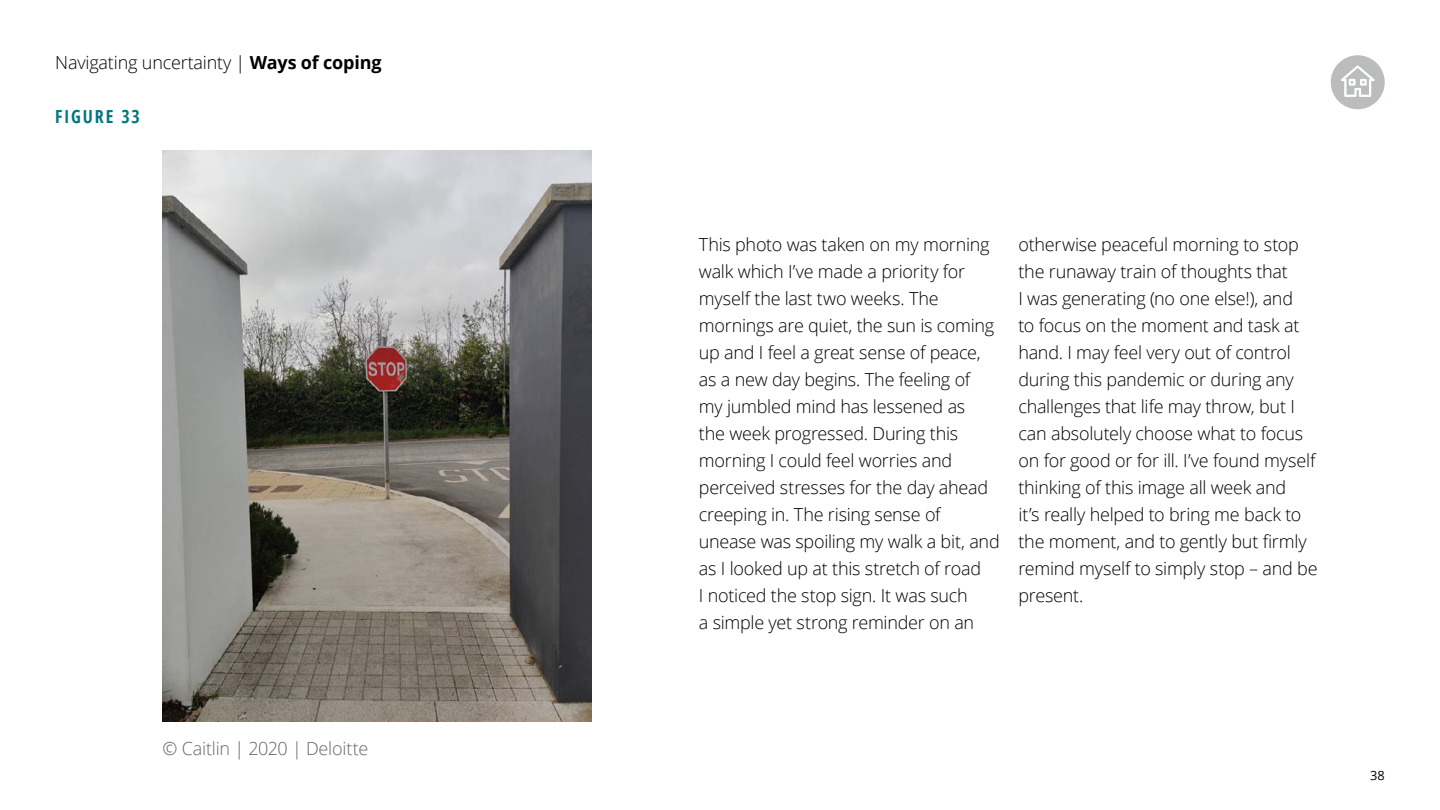
<style>
.page{position:relative;width:1440px;height:810px;background:#fff}
.page>*{position:absolute;margin:0;border:0;box-sizing:border-box;transform-origin:0 0}
.t1{font:300 18px/27px "Open Sans";letter-spacing:-.015em;color:#000}
.t2{font:300 18px "Open Sans";letter-spacing:-.015em;color:#63666a}
.t3{font:700 18px "Open Sans Condensed";letter-spacing:.1em;color:#007680}
.t4{font:12.75px "Open Sans";color:#000}
.s1{font-weight:700}
</style>
<div class="page">
<svg style="left:1331px;top:55px;width:54px;height:54px"></svg>
<img style="left:163px;top:150px;width:429px;height:571px">
<p class="t1" style="left:55px;top:49px;width:328px">Navigating uncertainty | <span class="s1">Ways of coping</span></p>
<p class="t3" style="left:55px;top:104px;width:86px">FIGURE 33</p>
<p class="t2" style="left:163px;top:736px;width:207px">© Caitlin | 2020 | Deloitte</p>
<p class="t1" style="left:699px;top:230px;width:302px">This photo was taken on my morning walk which I’ve made a priority for myself the last two weeks. The mornings are quiet, the sun is coming up and I feel a great sense of peace, as a new day begins. The feeling of<br>my jumbled mind has lessened as<br>the week progressed. During this morning I could feel worries and perceived stresses for the day ahead creeping in. The rising sense of unease was spoiling my walk a bit, and as I looked up at this stretch of road<br>I noticed the stop sign. It was such<br>a simple yet strong reminder on an</p>
<p class="t1" style="left:1018px;top:230px;width:301px">otherwise peaceful morning to stop the runaway train of thoughts that<br>I was generating (no one else!), and<br>to focus on the moment and task at hand. I may feel very out of control during this pandemic or during any challenges that life may throw, but I can absolutely choose what to focus on for good or for ill. I’ve found myself thinking of this image all week and<br>it’s really helped to bring me back to the moment, and to gently but firmly remind myself to simply stop – and be present.</p>
<p class="t4" style="left:1370px;top:767px;width:16px">38</p>
</div>
